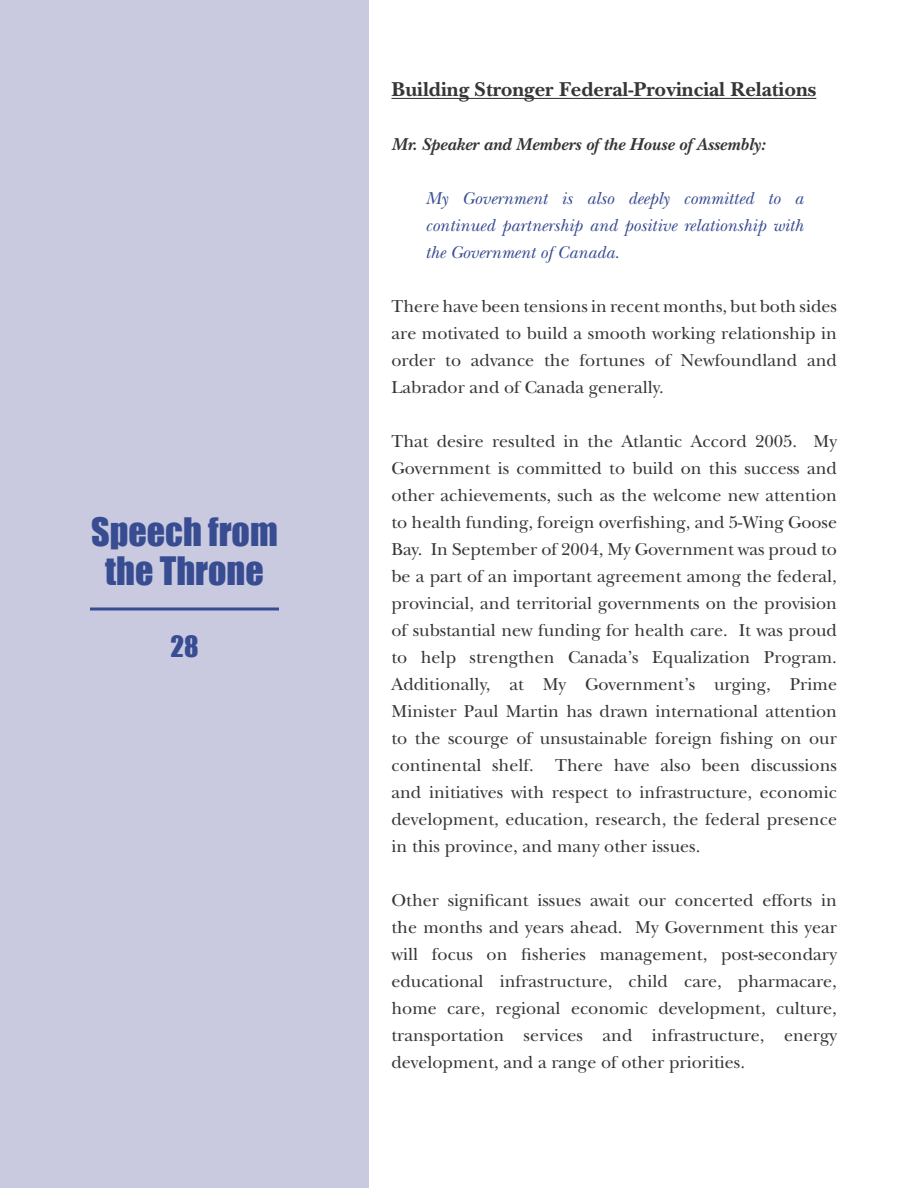
<style>
.page{position:relative;width:918px;height:1188px;background:#fff}
.page>*{position:absolute;margin:0;border:0;box-sizing:border-box;transform-origin:0 0}
.t1{font:36px/39px "Impact";color:#384c92;text-align:center}
.t2{font:27px "Impact";color:#384c92}
.t3{font:700 21px "New Baskerville";color:#373535}
.t4{font:18px/27px "New Baskerville";color:#373535;text-align:justify}
.t5{font:italic 18px/27px "New Baskerville";color:#384c92;text-align:justify}
.t6{font:italic 700 18px "New Baskerville";color:#373535}
</style>
<div class="page">
<div style="left:0;top:0;width:369px;height:1188px;background:#c9c9e0"></div>
<hr style="left:90px;top:608px;width:189px;height:2px;background:#384c92">
<hr style="left:392px;top:98px;width:424px;height:1px;background:#373535">
<h1 class="t1" style="left:91px;top:512px;width:188px">Speech from the Throne</h1>
<h2 class="t2" style="left:171px;top:625px;width:29px">28</h2>
<p class="t3" style="left:392px;top:77px;width:426px">Building Stronger Federal-Provincial Relations</p>
<p class="t6" style="left:392px;top:134px;width:376px">Mr. Speaker and Members of the House of Assembly:</p>
<p class="t5" style="left:425px;top:185px;width:380px">My Government is also deeply committed to a continued partnership and positive relationship with the Government of Canada.</p>
<p class="t4" style="left:392px;top:293px;width:447px">There have been tensions in recent months, but both sides are motivated to build a smooth working relationship in order to advance the fortunes of Newfoundland and Labrador and of Canada generally.</p>
<p class="t4" style="left:392px;top:428px;width:447px">That desire resulted in the Atlantic Accord 2005. My Government is committed to build on this success and other achievements, such as the welcome new attention to health funding, foreign overfishing, and 5-Wing Goose Bay. In September of 2004, My Government was proud to be a part of an important agreement among the federal, provincial, and territorial governments on the provision of substantial new funding for health care. It was proud to help strengthen Canada’s Equalization Program.<br>Additionally, at My Government’s urging, Prime Minister Paul Martin has drawn international attention to the scourge of unsustainable foreign fishing on our continental shelf. There have also been discussions and initiatives with respect to infrastructure, economic development, education, research, the federal presence in this province, and many other issues.</p>
<p class="t4" style="left:392px;top:887px;width:447px">Other significant issues await our concerted efforts in the months and years ahead. My Government this year will focus on fisheries management, post-secondary educational infrastructure, child care, pharmacare, home care, regional economic development, culture, transportation services and infrastructure, energy development, and a range of other priorities.</p>
</div>
